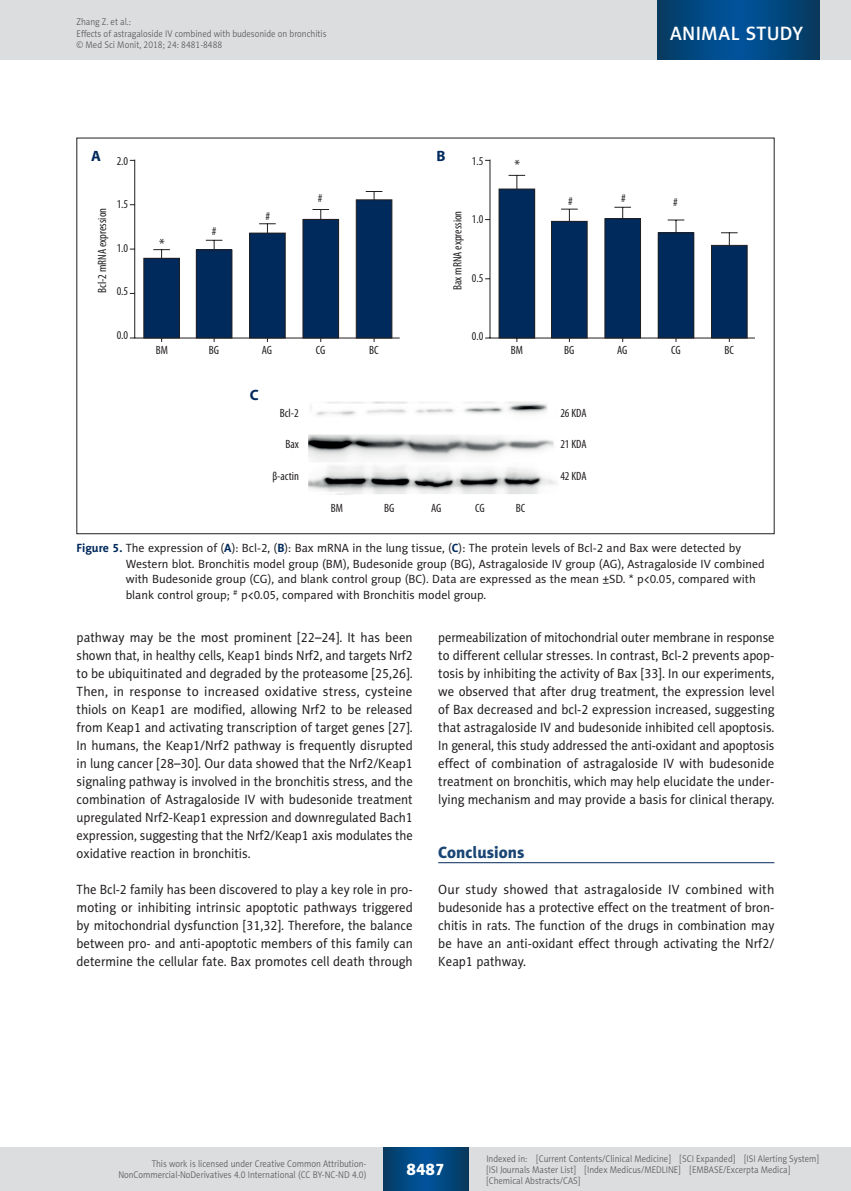
<style>
.page{position:relative;width:851px;height:1191px;background:#fff}
.page>*{position:absolute;margin:0;border:0;box-sizing:border-box;transform-origin:0 0}
.t1{font:19.5px "Naomi Sans EFN Medium";letter-spacing:.015em;color:#fff}
.MSM_Headline_1{font:16.5px "Naomi Sans EFN Heavy";color:#1a4574}
.t2{font:16.5px "Naomi Sans EFN Heavy";color:#fff}
.t3{font:700 15px "Myriad Pro";color:#00295c}
.t4{font:condensed 15px "Myriad Pro";color:#231f20}
.MSM_Body{font:13.5px/18px "Naomi Sans EFN";color:#231f20;text-align:justify;scale:.96 1}
.MSM_Body-2{font:13.5px/18px "Naomi Sans EFN";color:#231f20;text-align:justify;scale:.93 1}
.MSM_Body-3{font:13.5px/18px "Naomi Sans EFN";color:#231f20;text-align:justify;scale:.95 1}
.MSM_Body-4{font:13.5px/18px "Naomi Sans EFN";color:#231f20;text-align:justify}
.MSM_Rycina_tytul{font:12px/15.8px "Naomi Sans EFN";color:#231f20}
.t5{font:condensed 12px "Myriad Pro";color:#231f20}
.t6{font:9.75px/11.2px "Naomi Sans EFN Light";color:#57585a;scale:.9 1}
.s1{font-weight:700;color:#00295c}
</style>
<div class="page">
<hr style="left:438px;top:862px;width:336px;height:1px;background:#00295c">
<img style="left:308px;top:401px;width:249px;height:94px">
<hr style="left:134px;top:160px;width:1px;height:178px;background:#231f20">
<hr style="left:130px;top:338px;width:269px;height:1px;background:#231f20">
<svg style="left:143px;top:191px;width:240px;height:151px"></svg>
<div style="left:356px;top:199px;width:36px;height:139px;background:#00295c;border:1px solid #231f20"></div>
<hr style="left:489px;top:160px;width:1px;height:178px;background:#231f20">
<hr style="left:485px;top:338px;width:269px;height:1px;background:#231f20">
<hr style="left:516px;top:175px;width:1px;height:167px;background:#231f20">
<svg style="left:508px;top:175px;width:17px;height:1px"></svg>
<svg style="left:498px;top:188px;width:240px;height:154px"></svg>
<div style="left:711px;top:245px;width:36px;height:93px;background:#00295c;border:1px solid #231f20"></div>
<div style="left:0;top:1148px;width:850px;height:43px;background:#dcdddf"></div>
<svg style="left:383px;top:1147px;width:85px;height:43px;background:#02477e"></svg>
<div style="left:0;top:0;width:850px;height:60px;background:#dcdddf"></div>
<svg style="left:657px;top:0;width:162px;height:60px;background:#02477e"></svg>
<p class="t6" style="left:77px;top:16px;width:279px">Zhang Z. et al.:<br>Effects of astragaloside IV combined with budesonide on bronchitis © Med Sci Monit, 2018; 24: 8481-8488</p>
<h1 class="t1" style="left:670px;top:22px;width:134px">ANIMAL STUDY</h1>
<p class="t3" style="left:91px;top:147px;width:11px">A</p>
<p class="t5" style="left:96px;top:293px;width:86px;rotate:-90deg">Bcl-2 mRNA expression</p>
<p class="t5" style="left:117px;top:154px;width:13px">2.0</p>
<p class="t5" style="left:117px;top:198px;width:13px">1.5</p>
<p class="t5" style="left:117px;top:241px;width:13px">1.0</p>
<p class="t5" style="left:117px;top:285px;width:13px">0.5</p>
<p class="t5" style="left:117px;top:328px;width:13px">0.0</p>
<p class="t4" style="left:159px;top:236px;width:7px">*</p>
<p class="t5" style="left:156px;top:343px;width:14px">BM</p>
<p class="t5" style="left:212px;top:225px;width:6px">#</p>
<p class="t5" style="left:265px;top:210px;width:6px">#</p>
<p class="t3" style="left:436px;top:147px;width:11px">B</p>
<p class="t5" style="left:472px;top:154px;width:13px">1.5</p>
<p class="t4" style="left:514px;top:157px;width:7px">*</p>
<p class="t5" style="left:318px;top:192px;width:6px">#</p>
<p class="t5" style="left:621px;top:191px;width:6px">#</p>
<p class="t5" style="left:568px;top:195px;width:6px">#</p>
<p class="t5" style="left:451px;top:290px;width:81px;rotate:-90deg">Bax mRNA expression</p>
<p class="t5" style="left:472px;top:213px;width:13px">1.0</p>
<p class="t5" style="left:472px;top:271px;width:13px">0.5</p>
<p class="t5" style="left:472px;top:330px;width:13px">0.0</p>
<p class="t5" style="left:673px;top:195px;width:6px">#</p>
<p class="t5" style="left:209px;top:343px;width:12px">BG</p>
<p class="t5" style="left:262px;top:343px;width:12px">AG</p>
<p class="t5" style="left:316px;top:343px;width:11px">CG</p>
<p class="t5" style="left:369px;top:343px;width:11px">BC</p>
<p class="t3" style="left:250px;top:385px;width:10px">C</p>
<p class="t5" style="left:280px;top:406px;width:20px">Bcl-2</p>
<p class="t5" style="left:285px;top:438px;width:15px">Bax</p>
<p class="t5" style="left:272px;top:469px;width:28px">β-actin</p>
<p class="t5" style="left:511px;top:343px;width:14px">BM</p>
<p class="t5" style="left:331px;top:501px;width:14px">BM</p>
<p class="t5" style="left:384px;top:501px;width:12px">BG</p>
<p class="t5" style="left:431px;top:501px;width:12px">AG</p>
<p class="t5" style="left:475px;top:501px;width:11px">CG</p>
<p class="t5" style="left:515px;top:501px;width:11px">BC</p>
<p class="t5" style="left:564px;top:343px;width:12px">BG</p>
<p class="t5" style="left:617px;top:343px;width:12px">AG</p>
<p class="t5" style="left:671px;top:343px;width:11px">CG</p>
<p class="t5" style="left:724px;top:343px;width:11px">BC</p>
<p class="t5" style="left:560px;top:406px;width:28px">26 KDA</p>
<p class="t5" style="left:560px;top:438px;width:28px">21 KDA</p>
<p class="t5" style="left:560px;top:469px;width:28px">42 KDA</p>
<p class="MSM_Rycina_tytul" style="left:126px;top:540px;width:640px;text-indent:-49px"><span class="s1">Figure 5.</span> The expression of (<span class="s1">A</span>): Bcl-2, (<span class="s1">B</span>): Bax mRNA in the lung tissue, (<span class="s1">C</span>): The protein levels of Bcl-2 and Bax were detected by Western blot. Bronchitis model group (BM), Budesonide group (BG), Astragaloside IV group (AG), Astragaloside IV combined with Budesonide group (CG), and blank control group (BC). Data are expressed as the mean ±SD. * p&lt;0.05, compared with blank control group; <sup>#</sup> p&lt;0.05, compared with Bronchitis model group.</p>
<p class="MSM_Body" style="left:77px;top:628px;width:352px">pathway may be the most prominent [22–24]. It has been shown that, in healthy cells, Keap1 binds Nrf2, and targets Nrf2 to be ubiquitinated and degraded by the proteasome [25,26].<br>Then, in response to increased oxidative stress, cysteine thiols on Keap1 are modified, allowing Nrf2 to be released from Keap1 and activating transcription of target genes [27].<br>In humans, the Keap1/Nrf2 pathway is frequently disrupted in lung cancer [28–30]. Our data showed that the Nrf2/Keap1 signaling pathway is involved in the bronchitis stress, and the combination of Astragaloside IV with budesonide treatment upregulated Nrf2-Keap1 expression and downregulated Bach1 expression, suggesting that the Nrf2/Keap1 axis modulates the oxidative reaction in bronchitis.</p>
<p class="MSM_Body-3" style="left:77px;top:880px;width:355px">The Bcl-2 family has been discovered to play a key role in pro&shy;moting or inhibiting intrinsic apoptotic pathways triggered by mitochondrial dysfunction [31,32]. Therefore, the balance between pro- and anti-apoptotic members of this family can determine the cellular fate. Bax promotes cell death through</p>
<p class="MSM_Body-2" style="left:438px;top:628px;width:363px">permeabilization of mitochondrial outer membrane in response to different cellular stresses. In contrast, Bcl-2 prevents apop&shy;tosis by inhibiting the activity of Bax [33]. In our experiments, we observed that after drug treatment, the expression level of Bax decreased and bcl-2 expression increased, suggesting that astragaloside IV and budesonide inhibited cell apoptosis.<br>In general, this study addressed the anti-oxidant and apoptosis effect of combination of astragaloside IV with budesonide treatment on bronchitis, which may help elucidate the under&shy;lying mechanism and may provide a basis for clinical therapy.</p>
<p class="MSM_Headline_1" style="left:438px;top:842px;width:88px">Conclusions</p>
<p class="MSM_Body-4" style="left:438px;top:880px;width:337px">Our study showed that astragaloside IV combined with budesonide has a protective effect on the treatment of bron&shy;chitis in rats. The function of the drugs in combination may be have an anti-oxidant effect through activating the Nrf2/ Keap1 pathway.</p>
<p class="t6" style="left:118px;top:1158px;width:277px;text-align:right">This work is licensed under Creative Common Attribution-<br>NonCommercial-NoDerivatives 4.0 International (CC BY-NC-ND 4.0)</p>
<p class="t2" style="left:406px;top:1159px;width:40px">8487</p>
<p class="t6" style="left:486px;top:1152px;width:371px">Indexed in: [Current Contents/Clinical Medicine] [SCI Expanded] [ISI Alerting System] [ISI Journals Master List] [Index Medicus/MEDLINE] [EMBASE/Excerpta Medica] [Chemical Abstracts/CAS]</p>
</div>
